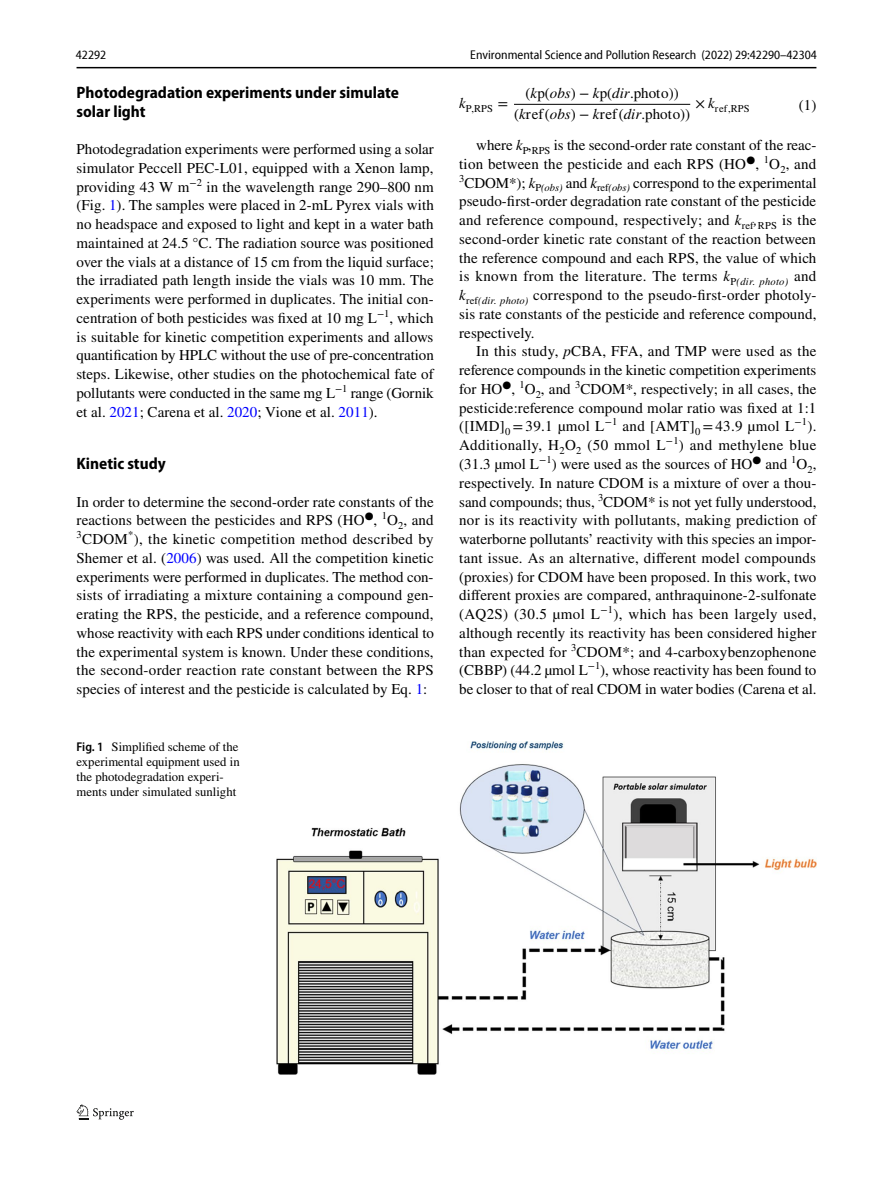
<style>
.page{position:relative;width:893px;height:1187px;background:#fff}
.page>*{position:absolute;margin:0;border:0;box-sizing:border-box;transform-origin:0 0}
.t1{font:700 semi-condensed 16.5px/18.8px "Myriad Pro";color:#000}
.t2{font:15px/18.8px "STIX";letter-spacing:.005em;color:#000;text-align:justify}
.t3{font:15px/21px "STIX Math";color:#000;text-align:center}
.t4{font:12.75px/15px "STIX";color:#000}
.t5{font:semi-condensed 12.75px "Myriad Pro Unic";color:#000}
.t6{font:10.5px "STIX Math";color:#000}
.s1{color:#00f}
.s2{font-family:"Myriad Pro";font-weight:600;font-stretch:semi-condensed}
.s3{font-family:"STIX General";font-style:italic}
.s4{font-family:"STIX General"}
.s5{font-style:italic}
</style>
<div class="page">
<hr style="left:77px;top:67px;width:739px;height:1px;background:#000">
<hr style="left:514px;top:104px;width:176px;height:1px;background:#000">
<img style="left:276px;top:741px;width:540px;height:332px">
<svg style="left:77px;top:1104px;width:57px;height:15px"></svg>
<p class="t5" style="left:76px;top:50px;width:32px">42292</p>
<p class="t5" style="left:470px;top:50px;width:348px">Environmental Science and Pollution Research (2022) 29:42290–42304</p>
<p class="t1" style="left:77px;top:83px;width:324px">Photodegradation experiments under simulate solar light</p>
<p class="t2" style="left:77px;top:141px;width:359px">Photodegradation experiments were performed using a solar simulator Peccell PEC-L01, equipped with a Xenon lamp, providing 43 W m<sup>−2</sup> in the wavelength range 290–800 nm (Fig. <span class="s1">1</span>). The samples were placed in 2-mL Pyrex vials with no headspace and exposed to light and kept in a water bath maintained at 24.5 °C. The radiation source was positioned over the vials at a distance of 15 cm from the liquid surface; the irradiated path length inside the vials was 10 mm. The experiments were performed in duplicates. The initial con&shy;centration of both pesticides was fixed at 10 mg L<sup>−1</sup>, which is suitable for kinetic competition experiments and allows quantification by HPLC without the use of pre-concentration steps. Likewise, other studies on the photochemical fate of pollutants were conducted in the same mg L<sup>−1</sup> range (Gornik et al. <span class="s1">2021</span>; Carena et al. <span class="s1">2020</span>; Vione et al. <span class="s1">2011</span>).</p>
<p class="t1" style="left:77px;top:454px;width:91px">Kinetic study</p>
<p class="t2" style="left:77px;top:493px;width:359px">In order to determine the second-order rate constants of the reactions between the pesticides and RPS (HO<sup>●</sup>, <sup>1</sup>O<sub>2</sub>, and <sup>3</sup>CDOM<sup>*</sup>), the kinetic competition method described by Shemer et al. (<span class="s1">2006</span>) was used. All the competition kinetic experiments were performed in duplicates. The method con&shy;sists of irradiating a mixture containing a compound gen&shy;erating the RPS, the pesticide, and a reference compound, whose reactivity with each RPS under conditions identical to the experimental system is known. Under these conditions, the second-order reaction rate constant between the RPS species of interest and the pesticide is calculated by Eq. <span class="s1">1</span>:</p>
<p class="t4" style="left:77px;top:740px;width:165px"><span class="s2">Fig. 1</span> Simplified scheme of the experimental equipment used in the photodegradation experi&shy;ments under simulated sunlight</p>
<p class="t3" style="left:514px;top:83px;width:178px">(<span class="s3">k</span>p(<span class="s3">obs</span>) − <span class="s3">k</span>p(<span class="s3">dir</span><span class="s4">.</span>photo)) (<span class="s3">k</span>ref(<span class="s3">obs</span>) − <span class="s3">k</span>ref(<span class="s3">dir</span><span class="s4">.</span>photo))</p>
<p class="t6" style="left:695px;top:104px;width:56px"><sup>×</sup> <sup>k</sup>ref<span class="s4">,</span>RPS</p>
<p class="t6" style="left:459px;top:104px;width:51px"><sup>k</sup>P<span class="s4">,</span>RPS <sup>=</sup></p>
<p class="t2" style="left:799px;top:97px;width:19px">(1)</p>
<p class="t2" style="left:459px;top:137px;width:359px;text-indent:17px">where <span class="s5">k</span><sub>P</sub>,<sub>RPS</sub> is the second-order rate constant of the reac&shy;tion between the pesticide and each RPS (HO<sup>●</sup>, <sup>1</sup>O<sub>2</sub>, and <sup>3</sup>CDOM*); <span class="s5">k</span><sub>P</sub><sub>(obs)</sub> and <span class="s5">k</span><sub>ref</sub><sub>(obs)</sub> correspond to the experimental pseudo-first-order degradation rate constant of the pesticide and reference compound, respectively; and <span class="s5">k</span><sub>ref</sub><span class="s5">,</span><sub>RPS</sub> is the second-order kinetic rate constant of the reaction between the reference compound and each RPS, the value of which is known from the literature. The terms <span class="s5">k</span><sub>P</sub><sub>(dir.</sub> <sub>photo)</sub> and <span class="s5">k</span><sub>ref</sub><sub>(dir.</sub> <sub>photo)</sub> correspond to the pseudo-first-order photoly&shy;sis rate constants of the pesticide and reference compound, respectively.</p>
<p class="t2" style="left:459px;top:343px;width:359px;text-indent:17px">In this study, <span class="s5">p</span>CBA, FFA, and TMP were used as the reference compounds in the kinetic competition experiments for HO<sup>●</sup>, <sup>1</sup>O<sub>2</sub>, and <sup>3</sup>CDOM*, respectively; in all cases, the pesticide:reference compound molar ratio was fixed at 1:1 ([IMD]<sub>0</sub> =39.1 µmol L<sup>−1</sup> and [AMT]<sub>0</sub> =43.9 µmol L<sup>−1</sup>).<br>Additionally, H<sub>2</sub>O<sub>2</sub> (50 mmol L<sup>−1</sup>) and methylene blue (31.3 µmol L<sup>−1</sup>) were used as the sources of HO<sup>●</sup> and <sup>1</sup>O<sub>2</sub>, respectively. In nature CDOM is a mixture of over a thou&shy;sand compounds; thus, <sup>3</sup>CDOM* is not yet fully understood, nor is its reactivity with pollutants, making prediction of waterborne pollutants’ reactivity with this species an impor&shy;tant issue. As an alternative, different model compounds (proxies) for CDOM have been proposed. In this work, two different proxies are compared, anthraquinone-2-sulfonate (AQ2S) (30.5 µmol L<sup>−1</sup>), which has been largely used, although recently its reactivity has been considered higher than expected for <sup>3</sup>CDOM*; and 4-carboxybenzophenone (CBBP) (44.2 µmol L<sup>−1</sup>), whose reactivity has been found to be closer to that of real CDOM in water bodies (Carena et al.</p>
</div>
